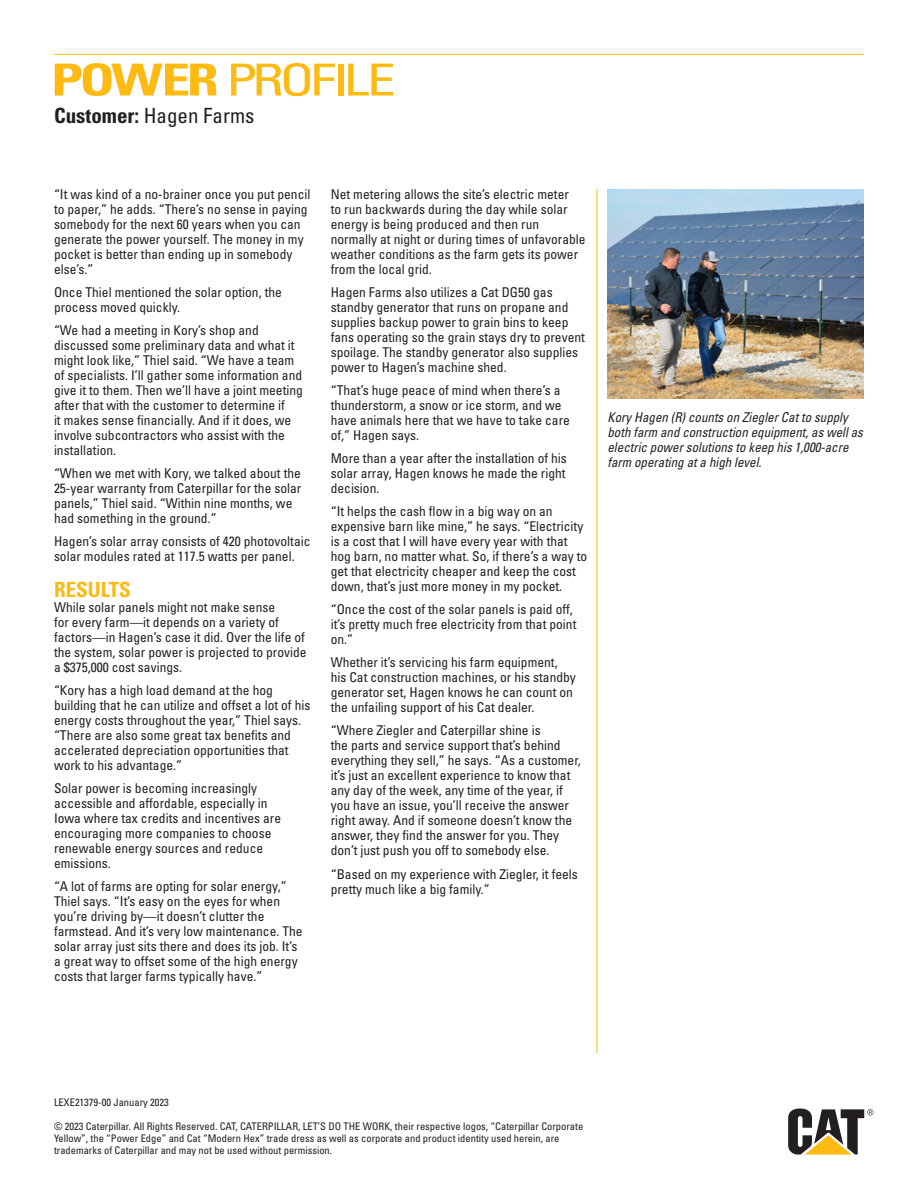
<style>
.page{position:relative;width:918px;height:1188px;background:#fff}
.page>*{position:absolute;margin:0;border:0;box-sizing:border-box;transform-origin:0 0}
.t1{font:condensed 44.1px "Univers LT Std";letter-spacing:-.08em;color:#fcba13;scale:1.3 1}
.Subhead{font:condensed 21px "Univers LT Std";color:#231f20}
.Subhead-2{font:700 condensed 21px "Univers LT Std";color:#fcba13}
.Body_Copy{font:condensed 13.5px/15px "Univers LT Std";color:#231f20}
.Body_Copy-2{font:italic condensed 13.5px/15px "Univers LT Std";color:#231f20;scale:.96 1}
.t2{font:condensed 10.5px/12px "Univers LT Std";color:#231f20}
.s1{font-weight:700}
</style>
<div class="page">
<svg style="left:788px;top:1108px;width:85px;height:47px"></svg>
<img style="left:608px;top:189px;width:256px;height:209px">
<hr style="left:597px;top:189px;width:1px;height:864px;background:#fcba13">
<hr style="left:54px;top:54px;width:810px;height:1px;background:#fcba13">
<p class="t1" style="left:51px;top:52px;width:267px"><span class="s1">POWER</span> PROFILE</p>
<p class="Subhead" style="left:54px;top:102px;width:202px"><span class="s1">Customer:</span> Hagen Farms</p>
<p class="Body_Copy" style="left:54px;top:186px;width:258px">“It was kind of a no-brainer once you put pencil to paper,” he adds. “There’s no sense in paying somebody for the next 60 years when you can generate the power yourself. The money in my pocket is better than ending up in somebody else’s.”</p>
<p class="Body_Copy" style="left:54px;top:284px;width:229px">Once Thiel mentioned the solar option, the process moved quickly.</p>
<p class="Body_Copy" style="left:54px;top:322px;width:250px">“We had a meeting in Kory’s shop and discussed some preliminary data and what it might look like,” Thiel said. “We have a team of specialists. I’ll gather some information and give it to them. Then we’ll have a joint meeting after that with the customer to determine if<br>it makes sense financially. And if it does, we involve subcontractors who assist with the installation.</p>
<p class="Body_Copy" style="left:54px;top:466px;width:249px">“When we met with Kory, we talked about the 25-year warranty from Caterpillar for the solar panels,” Thiel said. “Within nine months, we had something in the ground.”</p>
<p class="Body_Copy" style="left:54px;top:534px;width:258px">Hagen’s solar array consists of 420 photovoltaic solar modules rated at 117.5 watts per panel.</p>
<p class="Subhead-2" style="left:54px;top:576px;width:78px">RESULTS</p>
<p class="Body_Copy" style="left:54px;top:599px;width:254px">While solar panels might not make sense<br>for every farm—it depends on a variety of factors—in Hagen’s case it did. Over the life of the system, solar power is projected to provide a $375,000 cost savings.</p>
<p class="Body_Copy" style="left:54px;top:682px;width:258px">“Kory has a high load demand at the hog building that he can utilize and offset a lot of his energy costs throughout the year,” Thiel says. “There are also some great tax benefits and accelerated depreciation opportunities that work to his advantage.”</p>
<p class="Body_Copy" style="left:54px;top:780px;width:229px">Solar power is becoming increasingly accessible and affordable, especially in Iowa where tax credits and incentives are encouraging more companies to choose renewable energy sources and reduce emissions.</p>
<p class="Body_Copy" style="left:54px;top:878px;width:250px">“A lot of farms are opting for solar energy,” Thiel says. “It’s easy on the eyes for when you’re driving by—it doesn’t clutter the farmstead. And it’s very low maintenance. The solar array just sits there and does its job. It’s a great way to offset some of the high energy costs that larger farms typically have.”</p>
<p class="Body_Copy" style="left:331px;top:186px;width:256px">Net metering allows the site’s electric meter<br>to run backwards during the day while solar energy is being produced and then run normally at night or during times of unfavorable weather conditions as the farm gets its power from the local grid.</p>
<p class="Body_Copy" style="left:331px;top:284px;width:256px">Hagen Farms also utilizes a Cat DG50 gas standby generator that runs on propane and supplies backup power to grain bins to keep fans operating so the grain stays dry to prevent spoilage. The standby generator also supplies power to Hagen’s machine shed.</p>
<p class="Body_Copy" style="left:331px;top:382px;width:241px">“That’s huge peace of mind when there’s a thunderstorm, a snow or ice storm, and we have animals here that we have to take care of,” Hagen says.</p>
<p class="Body_Copy" style="left:331px;top:451px;width:238px;text-align:justify">More than a year after the installation of his solar array, Hagen knows he made the right decision.</p>
<p class="Body_Copy" style="left:331px;top:504px;width:258px">“It helps the cash flow in a big way on an expensive barn like mine,” he says. “Electricity is a cost that I will have every year with that hog barn, no matter what. So, if there’s a way to get that electricity cheaper and keep the cost down, that’s just more money in my pocket.</p>
<p class="Body_Copy" style="left:331px;top:602px;width:247px">“Once the cost of the solar panels is paid off, it’s pretty much free electricity from that point on.”</p>
<p class="Body_Copy" style="left:331px;top:655px;width:247px">Whether it’s servicing his farm equipment, his Cat construction machines, or his standby generator set, Hagen knows he can count on the unfailing support of his Cat dealer.</p>
<p class="Body_Copy" style="left:331px;top:723px;width:252px">“Where Ziegler and Caterpillar shine is<br>the parts and service support that’s behind everything they sell,” he says. “As a customer, it’s just an excellent experience to know that any day of the week, any time of the year, if you have an issue, you’ll receive the answer right away. And if someone doesn’t know the answer, they find the answer for you. They don’t just push you off to somebody else.</p>
<p class="Body_Copy" style="left:331px;top:866px;width:249px">“Based on my experience with Ziegler, it feels pretty much like a big family.”</p>
<p class="Body_Copy-2" style="left:608px;top:409px;width:268px">Kory Hagen (R) counts on Ziegler Cat to supply both farm and construction equipment, as well as electric power solutions to keep his 1,000-acre farm operating at a high level.</p>
<p class="t2" style="left:54px;top:1096px;width:116px">LEXE21379-00 January 2023</p>
<p class="t2" style="left:54px;top:1120px;width:531px">© 2023 Caterpillar. All Rights Reserved. CAT, CATERPILLAR, LET’S DO THE WORK, their respective logos, “Caterpillar Corporate<br>Yellow”, the “Power Edge” and Cat “Modern Hex” trade dress as well as corporate and product identity used herein, are trademarks of Caterpillar and may not be used without permission.</p>
</div>
